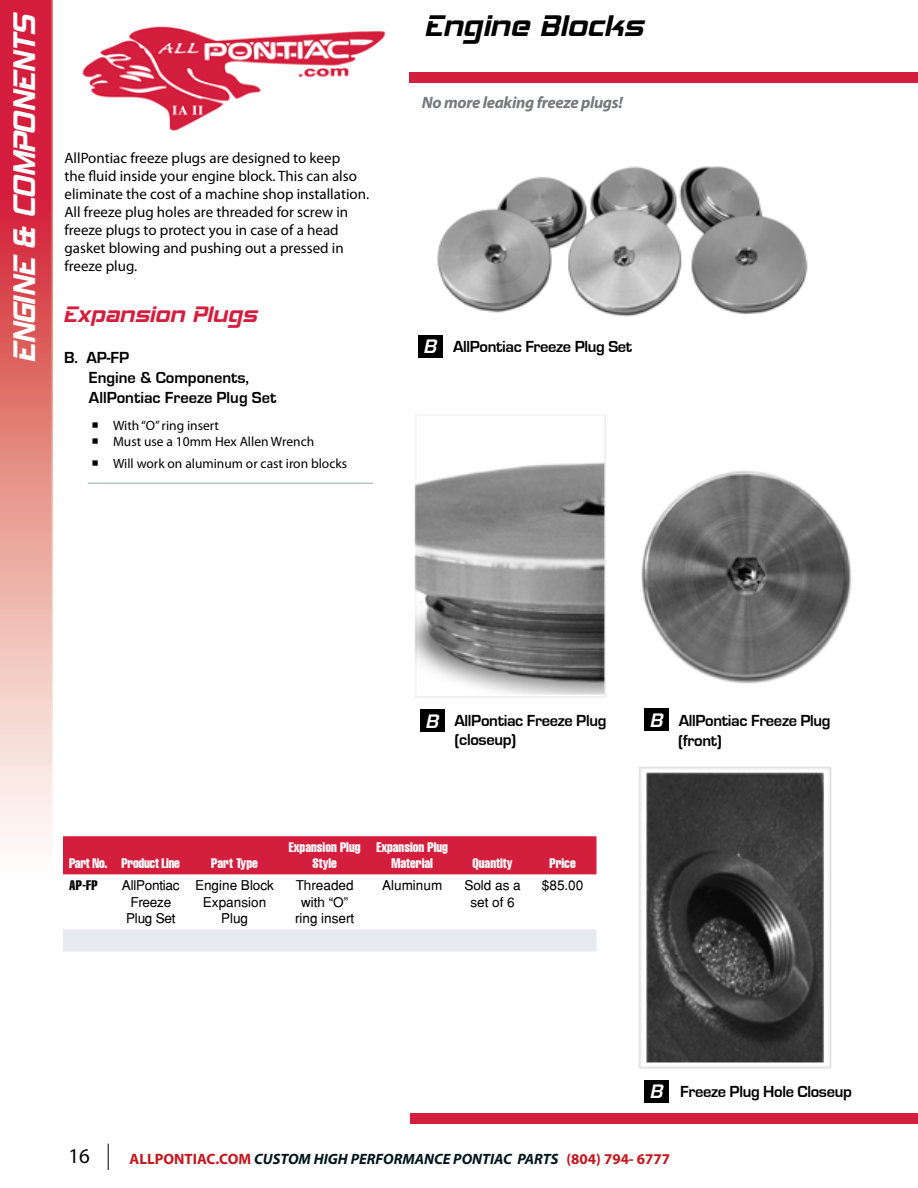
<style>
.page{position:relative;width:918px;height:1188px;background:#fff}
.page>*{position:absolute;margin:0;border:0;box-sizing:border-box;transform-origin:0 0}
.t1{font:37.5px "Hemi Head 426";color:#fff}
.t2{font:36px "Hemi Head 426";color:#000}
.t3{font:27px "Hemi Head 426";color:#d41e3d}
.t4{font:21px "Myriad Pro";color:#000}
.t5{font:700 16.5px/18.8px "Eurostile";letter-spacing:-.02em;color:#000}
.t6{font:700 16.5px/19.8px "Eurostile";color:#000}
.t7{font:italic 700 16.5px "Myriad Pro";letter-spacing:-.02em;color:#77787b}
.t8{font:15px/18px "Myriad Pro";color:#000}
.t9{font:italic 700 15px "Myriad Pro";color:#00161c}
.t10{font:13.5px "Myriad Pro";color:#000}
.t11{font:13.5px/16.4px "Helvetica";color:#000;text-align:center}
.t12{font:extra-condensed 13.5px/16.5px "Helvetica";color:#fff;text-align:center}
.t13{font:13.5px/16.5px "Helvetica";letter-spacing:-.02em;color:#000;text-align:center}
.t14{font:extra-condensed 13.5px "Helvetica";letter-spacing:-.02em;color:#fff}
.t15{font:extra-condensed 13.5px "Helvetica";color:#000}
.s1{font-family:"Eurostile LT Std";font-weight:600;font-style:italic;font-size:18px;color:#fff}
.s2{font-style:normal;color:#c4161c}
</style>
<div class="page">
<svg style="left:108px;top:1144px;width:1px;height:26px"></svg>
<img style="left:411px;top:82px;width:505px;height:1021px">
<div style="left:63px;top:836px;width:534px;height:38px;background:#d41e3d"></div>
<svg style="left:63px;top:929px;width:534px;height:23px"></svg>
<div style="left:410px;top:72px;width:506px;height:10px;background:#d41e3d"></div>
<div style="left:410px;top:1114px;width:507px;height:10px;background:#d41e3d"></div>
<svg style="left:916px;top:72px;width:2px;height:1052px"></svg>
<hr style="left:88px;top:483px;width:285px;height:1px;background:#95a3ab">
<img style="left:82px;top:26px;width:304px;height:104px">
<div style="left:418px;top:335px;width:24px;height:23px;background:#000"></div>
<div style="left:420px;top:710px;width:25px;height:22px;background:#000"></div>
<div style="left:644px;top:709px;width:25px;height:22px;background:#000"></div>
<div style="left:644px;top:1080px;width:25px;height:22px;background:#000"></div>
<img style="left:0;top:0;width:53px;height:849px">
<p class="t1" style="left:9px;top:363px;width:353px;rotate:-90deg">ENGINE &amp; COMPONENTS</p>
<p class="t8" style="left:64px;top:149px;width:306px">AllPontiac freeze plugs are designed to keep<br>the fluid inside your engine block. This can also eliminate the cost of a machine shop installation.<br>All freeze plug holes are threaded for screw in freeze plugs to protect you in case of a head gasket blowing and pushing out a pressed in freeze plug.</p>
<p class="t3" style="left:63px;top:303px;width:195px">Expansion Plugs</p>
<p class="t6" style="left:89px;top:348px;width:189px;text-indent:-25px">B. AP-FP<br>Engine &amp; Components,<br>AllPontiac Freeze Plug Set</p>
<p class="t10" style="left:92px;top:417px;width:129px">○ With “O” ring insert</p>
<p class="t10" style="left:92px;top:433px;width:224px">○ Must use a 10mm Hex Allen Wrench</p>
<p class="t10" style="left:92px;top:455px;width:257px">○ Will work on aluminum or cast iron blocks</p>
<p class="t2" style="left:424px;top:11px;width:220px">Engine Blocks</p>
<p class="t7" style="left:422px;top:92px;width:202px">No more leaking freeze plugs!</p>
<p class="t5" style="left:423px;top:338px;width:211px"><span class="s1">B</span> AllPontiac Freeze Plug Set</p>
<p class="t5" style="left:454px;top:712px;width:153px;text-indent:-29px"><span class="s1">B</span> AllPontiac Freeze Plug (closeup)</p>
<p class="t5" style="left:678px;top:710px;width:154px;line-height:20.2px;text-indent:-28px"><span class="s1">B</span> AllPontiac Freeze Plug (front)</p>
<p class="t14" style="left:69px;top:855px;width:113px">Part No. Product Line</p>
<p class="t12" style="left:211px;top:855px;width:48px">Part Type</p>
<p class="t12" style="left:289px;top:839px;width:73px">Expansion Plug<br>Style</p>
<p class="t12" style="left:376px;top:839px;width:73px">Expansion Plug<br>Material</p>
<p class="t12" style="left:473px;top:855px;width:42px">Quantity</p>
<p class="t12" style="left:550px;top:855px;width:28px">Price</p>
<p class="t15" style="left:69px;top:877px;width:30px">AP-FP</p>
<p class="t13" style="left:122px;top:877px;width:59px">AllPontiac<br>Freeze<br>Plug Set</p>
<p class="t11" style="left:195px;top:877px;width:81px">Engine Block<br>Expansion<br>Plug</p>
<p class="t11" style="left:295px;top:877px;width:61px">Threaded with “O” ring insert</p>
<p class="t11" style="left:382px;top:877px;width:62px">Aluminum</p>
<p class="t11" style="left:464px;top:877px;width:58px">Sold as a set of 6</p>
<p class="t11" style="left:542px;top:877px;width:43px">$85.00</p>
<p class="t5" style="left:650px;top:1082px;width:204px"><span class="s1">B</span> Freeze Plug Hole Closeup</p>
<p class="t4" style="left:68px;top:1143px;width:23px">16</p>
<p class="t9" style="left:130px;top:1150px;width:542px"><span class="s2">ALLPONTIAC.COM</span> CUSTOM HIGH PERFORMANCE PONTIAC PARTS <span class="s2">(804) 794- 6777</span></p>
</div>
